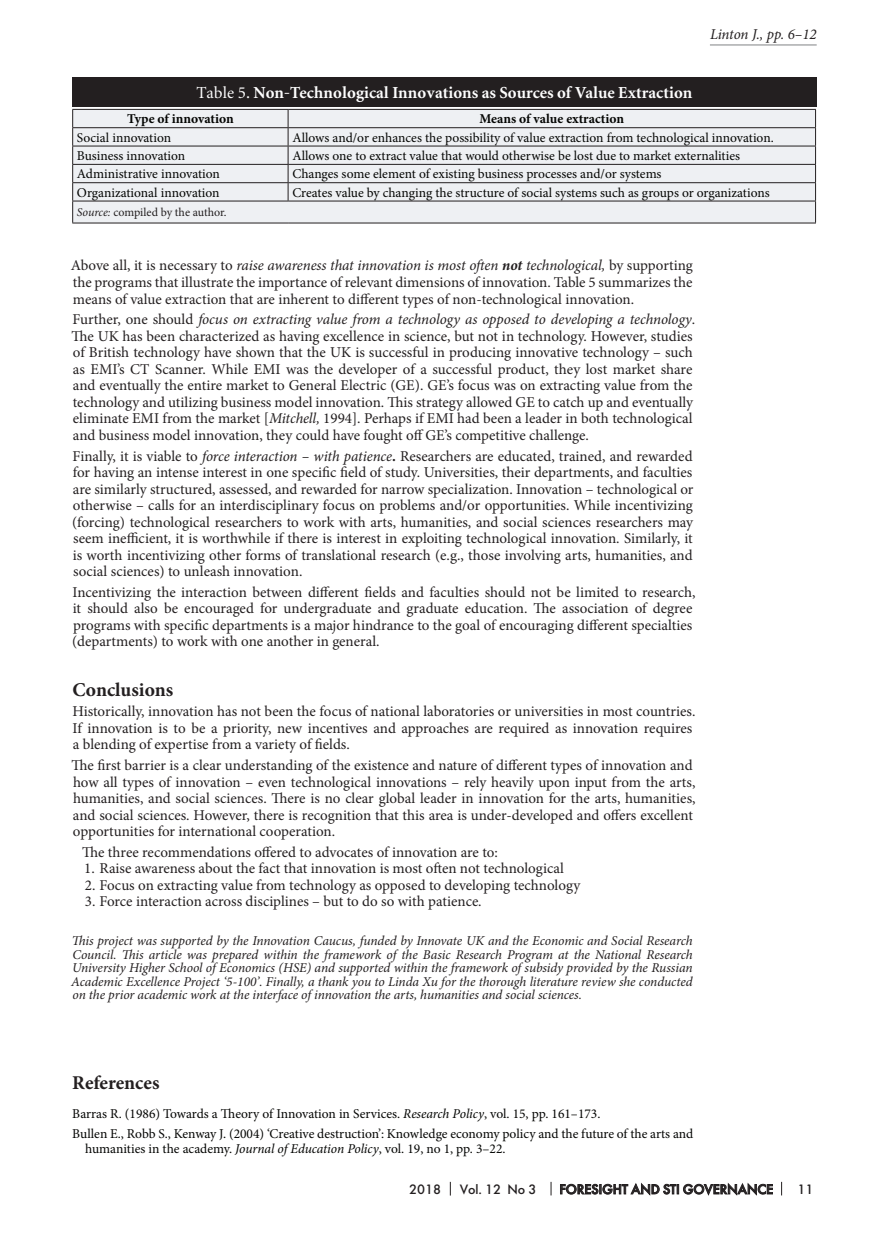
<style>
.page{position:relative;width:872px;height:1234px;background:#fff}
.page>*{position:absolute;margin:0;border:0;box-sizing:border-box;transform-origin:0 0}
.t1{font:700 19.5px "Minion Pro";letter-spacing:-.005em;color:#231f20}
.t2{font:700 16.5px "Miniature";color:#fff}
.t3{font:15px/16.5px "Minion Pro";color:#231f20}
.t4{font:italic 15px "Minion Pro";letter-spacing:-.01em;color:#231f20}
.t5{font:13.5px/19.2px "Minion Pro";color:#040503}
.t6{font:italic 13.5px/13.5px "Minion Pro";letter-spacing:-.005em;color:#231f20;text-align:justify}
.t7{font:13.5px "Futura Futuris C";color:#231f20}
.t8{font:700 13.5px "Minion Pro";color:#040503}
.t9{font:12px "Minion Pro";letter-spacing:-.005em;color:#231f20}
.s1{font-weight:400}
.s2{font-style:italic}
.s3{font-weight:700;font-style:italic}
.s4{font-weight:700}
</style>
<div class="page">
<svg style="left:550px;top:1181px;width:1px;height:14px"></svg>
<svg style="left:781px;top:1181px;width:1px;height:14px"></svg>
<svg style="left:560px;top:1182px;width:213px;height:13px"></svg>
<svg style="left:450px;top:1181px;width:1px;height:14px"></svg>
<div style="left:72px;top:77px;width:744px;height:29px;background:#231f20"></div>
<div style="left:73px;top:110px;width:742px;height:112px;background:#eef0f3"></div>
<hr style="left:288px;top:109px;width:528px;height:1px;background:#231f20">
<hr style="left:72px;top:222px;width:216px;height:1px;background:#231f20">
<hr style="left:288px;top:222px;width:528px;height:1px;background:#231f20">
<hr style="left:72px;top:109px;width:216px;height:1px;background:#231f20">
<hr style="left:72px;top:201px;width:216px;height:1px;background:#231f20">
<hr style="left:72px;top:127px;width:216px;height:1px;background:#231f20">
<hr style="left:288px;top:127px;width:528px;height:1px;background:#231f20">
<hr style="left:72px;top:146px;width:216px;height:1px;background:#231f20">
<hr style="left:288px;top:146px;width:528px;height:1px;background:#231f20">
<hr style="left:72px;top:164px;width:216px;height:1px;background:#231f20">
<svg style="left:72px;top:110px;width:1px;height:112px"></svg>
<hr style="left:288px;top:164px;width:528px;height:1px;background:#231f20">
<hr style="left:72px;top:182px;width:216px;height:1px;background:#231f20">
<hr style="left:288px;top:182px;width:528px;height:1px;background:#231f20">
<svg style="left:288px;top:110px;width:1px;height:91px"></svg>
<svg style="left:815px;top:110px;width:1px;height:112px"></svg>
<hr style="left:288px;top:201px;width:528px;height:1px;background:#231f20">
<hr style="left:710px;top:45px;width:106px;height:1px;background:#808285">
<p class="t4" style="left:710px;top:24px;width:108px">Linton J., pp. 6–12</p>
<p class="t2" style="left:196px;top:84px;width:497px"><span class="s1">Таble 5.</span> Non-Technological Innovations as Sources of Value Extraction</p>
<p class="t8" style="left:127px;top:110px;width:108px">Type of innovation</p>
<p class="t8" style="left:479px;top:110px;width:146px">Means of value extraction</p>
<p class="t5" style="left:77px;top:128px;width:96px">Social innovation</p>
<p class="t5" style="left:292px;top:128px;width:483px">Allows and/or enhances the possibility of value extraction from technological innovation.</p>
<p class="t5" style="left:77px;top:146px;width:110px">Business innovation</p>
<p class="t5" style="left:292px;top:146px;width:449px">Allows one to extract value that would otherwise be lost due to market externalities</p>
<p class="t5" style="left:77px;top:164px;width:144px">Administrative innovation</p>
<p class="t5" style="left:292px;top:164px;width:371px">Changes some element of existing business processes and/or systems</p>
<p class="t5" style="left:77px;top:183px;width:144px">Organizational innovation</p>
<p class="t5" style="left:292px;top:183px;width:479px">Creates value by changing the structure of social systems such as groups or organizations</p>
<p class="t9" style="left:77px;top:204px;width:151px"><span class="s2">Source:</span> compiled by the author.</p>
<p class="t3" style="left:71px;top:257px;width:623px;text-align:justify">Above all, it is necessary to <span class="s2">raise awareness that innovation is most often</span> <span class="s3">not</span> <span class="s2">technological,</span> by supporting the programs that illustrate the importance of relevant dimensions of innovation. Table 5 summarizes the means of value extraction that are inherent to different types of non-technological innovation.</p>
<p class="t3" style="left:72px;top:311px;width:625px">Further, one should <span class="s2">focus on extracting value from a technology as opposed to developing a technology</span>.<br>The UK has been characterized as having excellence in science, but not in technology. However, studies of British technology have shown that the UK is successful in producing innovative technology – such as EMI’s CT Scanner. While EMI was the developer of a successful product, they lost market share and eventually the entire market to General Electric (GE). GE’s focus was on extracting value from the technology and utilizing business model innovation. This strategy allowed GE to catch up and eventually eliminate EMI from the market [<span class="s2">Mitchell,</span> 1994]. Perhaps if EMI had been a leader in both technological and business model innovation, they could have fought off GE’s competitive challenge.</p>
<p class="t3" style="left:72px;top:447px;width:623px;text-align:justify">Finally, it is viable to <span class="s2">force interaction – with patience</span><span class="s4">.</span> Researchers are educated, trained, and rewarded for having an intense interest in one specific field of study. Universities, their departments, and faculties are similarly structured, assessed, and rewarded for narrow specialization. Innovation – technological or otherwise – calls for an interdisciplinary focus on problems and/or opportunities. While incentivizing (forcing) technological researchers to work with arts, humanities, and social sciences researchers may seem inefficient, it is worthwhile if there is interest in exploiting technological innovation. Similarly, it is worth incentivizing other forms of translational research (e.g., those involving arts, humanities, and social sciences) to unleash innovation.</p>
<p class="t3" style="left:72px;top:584px;width:625px">Incentivizing the interaction between different fields and faculties should not be limited to research, it should also be encouraged for undergraduate and graduate education. The association of degree programs with specific departments is a major hindrance to the goal of encouraging different specialties (departments) to work with one another in general.</p>
<h1 class="t1" style="left:72px;top:675px;width:102px">Conclusions</h1>
<p class="t3" style="left:72px;top:703px;width:624px">Historically, innovation has not been the focus of national laboratories or universities in most countries.<br>If innovation is to be a priority, new incentives and approaches are required as innovation requires a blending of expertise from a variety of fields.</p>
<p class="t3" style="left:71px;top:757px;width:625px">The first barrier is a clear understanding of the existence and nature of different types of innovation and how all types of innovation – even technological innovations – rely heavily upon input from the arts, humanities, and social sciences. There is no clear global leader in innovation for the arts, humanities, and social sciences. However, there is recognition that this area is under-developed and offers excellent opportunities for international cooperation.</p>
<p class="t3" style="left:82px;top:843px;width:417px">The three recommendations offered to advocates of innovation are to:</p>
<p class="t3" style="left:84px;top:860px;width:481px">1. Raise awareness about the fact that innovation is most often not technological</p>
<p class="t3" style="left:85px;top:876px;width:497px">2. Focus on extracting value from technology as opposed to developing technology</p>
<p class="t3" style="left:85px;top:893px;width:398px">3. Force interaction across disciplines – but to do so with patience.</p>
<p class="t6" style="left:71px;top:933px;width:623px">This project was supported by the Innovation Caucus, funded by Innovate UK and the Economic and Social Research Council. This article was prepared within the framework of the Basic Research Program at the National Research University Higher School of Economics (HSE) and supported within the framework of subsidy provided by the Russian Academic Excellence Project ‘5-100’. Finally, a thank you to Linda Xu for the thorough literature review she conducted on the prior academic work at the interface of innovation the arts, humanities and social sciences.</p>
<h1 class="t1" style="left:72px;top:1068px;width:89px">References</h1>
<p class="t5" style="left:72px;top:1104px;width:622px">Barras R. (1986) Towards a Theory of Innovation in Services. <span class="s2">Research Policy</span>, vol. 15, pp. 161–173.<br>Bullen E., Robb S., Kenway J. (2004) ‘Creative destruction’: Knowledge economy policy and the future of the arts and</p>
<p class="t5" style="left:85px;top:1138px;width:422px">humanities in the academy. <span class="s2">Journal of Education Policy</span>, vol. 19, no 1, pp. 3–22.</p>
<p class="t7" style="left:409px;top:1180px;width:33px">2018</p>
<p class="t7" style="left:460px;top:1180px;width:78px">Vol. 12 No 3</p>
<p class="t7" style="left:559px;top:1180px;width:215px">FORESIGHT AND STI GOVERNANCE</p>
<p class="t7" style="left:797px;top:1180px;width:17px">11</p>
</div>
